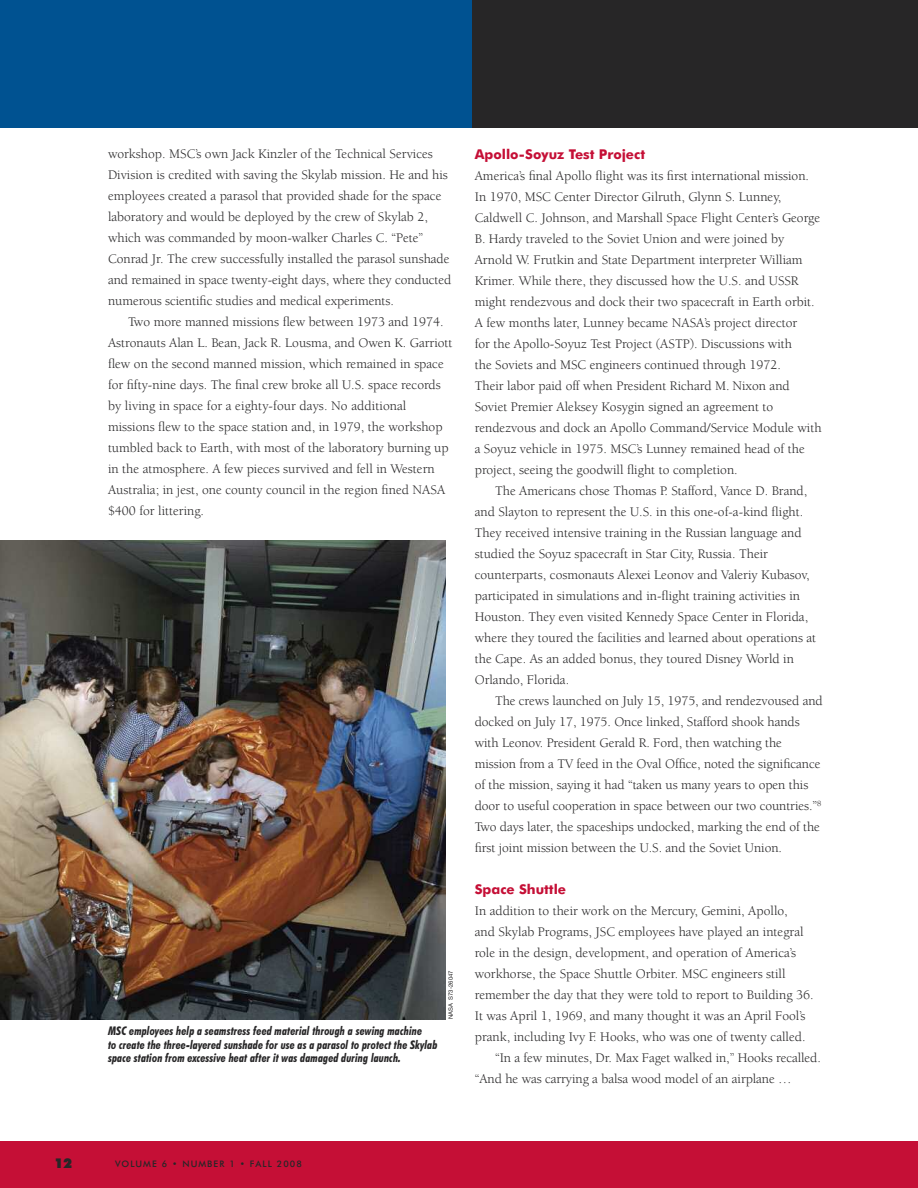
<style>
.page{position:relative;width:918px;height:1188px;background:#fff}
.page>*{position:absolute;margin:0;border:0;box-sizing:border-box;transform-origin:0 0}
.t1{font:13.5px/21px "Berkeley";color:#272627}
.t2{font:700 13.5px "Futura BT";color:#c50f36}
.t3{font:900 13.5px "Futura BT";color:#272627}
.t4{font:italic 700 condensed 12px/13.5px "Futura BT";color:#272627}
.t5{font:500 9px "Futura BT";letter-spacing:.12em;color:#272627}
.t6{font:6px "Helvetica Neue";color:#272627}
</style>
<div class="page">
<div style="left:0;top:0;width:918px;height:128px;background:#272627"></div>
<div style="left:0;top:0;width:472px;height:128px;background:#005291"></div>
<div style="left:0;top:1141px;width:918px;height:47px;background:#c50f36"></div>
<img style="left:0;top:540px;width:446px;height:479px">
<p class="t1" style="left:108px;top:144px;width:345px">workshop. MSC’s own Jack Kinzler of the Technical Services Division is credited with saving the Skylab mission. He and his employees created a parasol that provided shade for the space laboratory and would be deployed by the crew of Skylab 2, which was commanded by moon-walker Charles C. “Pete” Conrad Jr. The crew successfully installed the parasol sunshade and remained in space twenty-eight days, where they conducted numerous scientific studies and medical experiments.</p>
<p class="t1" style="left:108px;top:312px;width:346px;text-indent:20px">Two more manned missions flew between 1973 and 1974.<br>Astronauts Alan L. Bean, Jack R. Lousma, and Owen K. Garriott flew on the second manned mission, which remained in space for fifty-nine days. The final crew broke all U.S. space records by living in space for a eighty-four days. No additional missions flew to the space station and, in 1979, the workshop tumbled back to Earth, with most of the laboratory burning up in the atmosphere. A few pieces survived and fell in Western Australia; in jest, one county council in the region fined NASA $400 for littering.</p>
<p class="t4" style="left:108px;top:1025px;width:331px">MSC employees help a seamstress feed material through a sewing machine<br>to create the three-layered sunshade for use as a parasol to protect the Skylab space station from excessive heat after it was damaged during launch.</p>
<p class="t6" style="left:448px;top:1019px;width:50px;rotate:-90deg">NASA S73-26047</p>
<p class="t2" style="left:475px;top:149px;width:172px">Apollo-Soyuz Test Project</p>
<p class="t1" style="left:475px;top:166px;width:348px">America’s final Apollo flight was its first international mission.<br>In 1970, MSC Center Director Gilruth, Glynn S. Lunney, Caldwell C. Johnson, and Marshall Space Flight Center’s George B. Hardy traveled to the Soviet Union and were joined by Arnold W. Frutkin and State Department interpreter William Krimer. While there, they discussed how the U.S. and USSR might rendezvous and dock their two spacecraft in Earth orbit.<br>A few months later, Lunney became NASA’s project director<br>for the Apollo-Soyuz Test Project (ASTP). Discussions with<br>the Soviets and MSC engineers continued through 1972.<br>Their labor paid off when President Richard M. Nixon and Soviet Premier Aleksey Kosygin signed an agreement to rendezvous and dock an Apollo Command/Service Module with a Soyuz vehicle in 1975. MSC’s Lunney remained head of the project, seeing the goodwill flight to completion.</p>
<p class="t1" style="left:475px;top:481px;width:343px;text-indent:20px">The Americans chose Thomas P. Stafford, Vance D. Brand, and Slayton to represent the U.S. in this one-of-a-kind flight.<br>They received intensive training in the Russian language and studied the Soyuz spacecraft in Star City, Russia. Their counterparts, cosmonauts Alexei Leonov and Valeriy Kubasov, participated in simulations and in-flight training activities in Houston. They even visited Kennedy Space Center in Florida, where they toured the facilities and learned about operations at the Cape. As an added bonus, they toured Disney World in Orlando, Florida.</p>
<p class="t1" style="left:475px;top:691px;width:350px;text-indent:20px">The crews launched on July 15, 1975, and rendezvoused and docked on July 17, 1975. Once linked, Stafford shook hands with Leonov. President Gerald R. Ford, then watching the mission from a TV feed in the Oval Office, noted the significance of the mission, saying it had “taken us many years to open this door to useful cooperation in space between our two countries.”<sup>8<br></sup>Two days later, the spaceships undocked, marking the end of the first joint mission between the U.S. and the Soviet Union.</p>
<p class="t2" style="left:475px;top:884px;width:93px">Space Shuttle</p>
<p class="t1" style="left:475px;top:901px;width:315px">In addition to their work on the Mercury, Gemini, Apollo,</p>
<p class="t1" style="left:475px;top:922px;width:330px">and Skylab Programs, JSC employees have played an integral</p>
<p class="t1" style="left:475px;top:943px;width:323px">role in the design, development, and operation of America’s</p>
<p class="t1" style="left:475px;top:964px;width:312px">workhorse, the Space Shuttle Orbiter. MSC engineers still</p>
<p class="t1" style="left:475px;top:985px;width:340px">remember the day that they were told to report to Building 36.</p>
<p class="t1" style="left:475px;top:1006px;width:332px">It was April 1, 1969, and many thought it was an April Fool’s</p>
<p class="t1" style="left:475px;top:1027px;width:332px">prank, including Ivy F. Hooks, who was one of twenty called.</p>
<p class="t1" style="left:495px;top:1048px;width:327px">“In a few minutes, Dr. Max Faget walked in,” Hooks recalled.</p>
<p class="t1" style="left:475px;top:1069px;width:319px">“And he was carrying a balsa wood model of an airplane …</p>
<p class="t3" style="left:54px;top:1158px;width:20px">12</p>
<p class="t5" style="left:115px;top:1160px;width:188px">VOLUME 6 • NUMBER 1 • FALL 2008</p>
</div>
